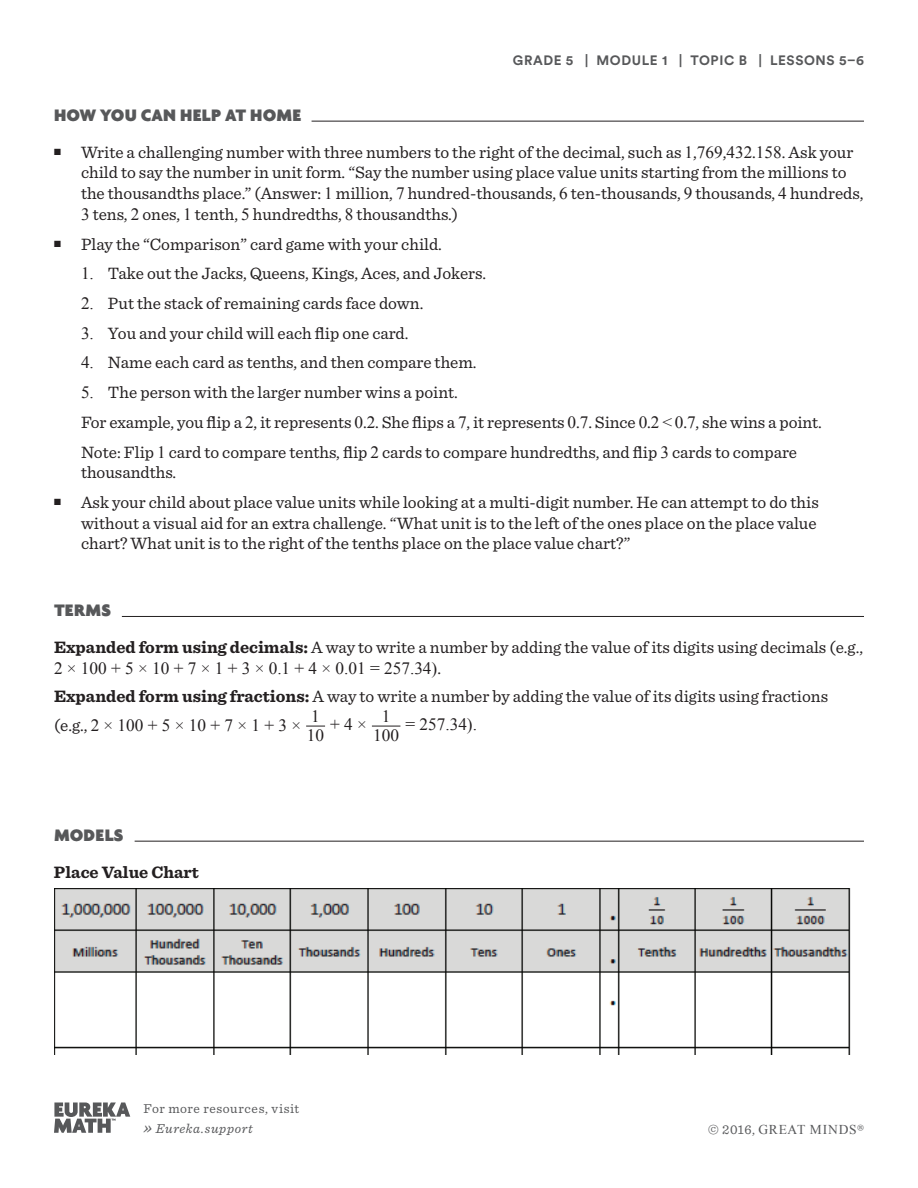
<style>
.page{position:relative;width:918px;height:1188px;background:#fff}
.page>*{position:absolute;margin:0;border:0;box-sizing:border-box;transform-origin:0 0}
.t1{font:900 18px "Agenda";letter-spacing:.01em;color:#57585a}
.t2{font:17.25px/20.7px "Sentinel";color:#231f20}
.t3{font:17.25px/19.5px "Times New Roman";color:#231f20}
.t4{font:700 17.25px "Sentinel";color:#231f20}
.t5{font:13.5px/19.5px "Sentinel";letter-spacing:.045em;color:#57585a}
.t6{font:700 13.5px "Circular Std";letter-spacing:.045em;color:#57585a}
.t7{font:13.5px "Times New Roman";letter-spacing:.055em;color:#57585a}
.s1{font-family:"Times New Roman"}
.s2{font-weight:700}
.s3{font-family:"Sentinel"}
.s4{font-style:italic;font-size:18px}
.s5{font-style:italic}
</style>
<div class="page">
<hr style="left:122px;top:616px;width:742px;height:1px;background:#231f20">
<hr style="left:135px;top:841px;width:729px;height:1px;background:#231f20">
<hr style="left:312px;top:121px;width:552px;height:1px;background:#231f20">
<svg style="left:306px;top:726px;width:19px;height:1px"></svg>
<svg style="left:372px;top:726px;width:28px;height:1px"></svg>
<img style="left:54px;top:889px;width:797px;height:166px">
<svg style="left:54px;top:1103px;width:76px;height:30px"></svg>
<p class="t1" style="left:54px;top:104px;width:249px">HOW YOU CAN HELP AT HOME</p>
<p class="t6" style="left:513px;top:51px;width:353px">GRADE 5 | MODULE 1 | TOPIC B | LESSONS 5–6</p>
<p class="t2" style="left:81px;top:141px;width:784px;text-indent:-27px">■ Write a challenging number with three numbers to the right of the decimal, such as <span class="s1">1</span>,<span class="s1">769</span>,<span class="s1">432</span>.<span class="s1">158</span>. Ask your child to say the number in unit form. “Say the number using place value units starting from the millions to the thousandths place.” (Answer: <span class="s1">1</span> million, <span class="s1">7</span> hundred-thousands, <span class="s1">6</span> ten-thousands, <span class="s1">9</span> thousands, <span class="s1">4</span> hundreds, <span class="s1">3</span> tens, <span class="s1">2</span> ones, <span class="s1">1</span> tenth, <span class="s1">5</span> hundredths, <span class="s1">8</span> thousandths.)</p>
<p class="t2" style="left:54px;top:232px;width:390px">■ Play the “Comparison” card game with your child.</p>
<p class="t2" style="left:81px;top:262px;width:407px"><span class="s1">1.</span> Take out the Jacks, Queens, Kings, Aces, and Jokers.</p>
<p class="t2" style="left:81px;top:292px;width:344px"><span class="s1">2.</span> Put the stack of remaining cards face down.</p>
<p class="t2" style="left:81px;top:322px;width:329px"><span class="s1">3.</span> You and your child will each flip one card.</p>
<p class="t2" style="left:81px;top:351px;width:397px"><span class="s1">4.</span> Name each card as tenths, and then compare them.</p>
<p class="t2" style="left:81px;top:376px;width:742px;line-height:29.7px"><span class="s1">5.</span> The person with the larger number wins a point.<br>For example, you flip a <span class="s1">2</span>, it represents <span class="s1">0</span>.<span class="s1">2</span>. She flips a <span class="s1">7</span>, it represents <span class="s1">0</span>.<span class="s1">7</span>. Since <span class="s1">0</span>.<span class="s1">2 &lt; 0</span>.<span class="s1">7</span>, she wins a point.<br>Note: Flip <span class="s1">1</span> card to compare tenths, flip <span class="s1">2</span> cards to compare hundredths, and flip <span class="s1">3</span> cards to compare</p>
<p class="t2" style="left:81px;top:461px;width:97px">thousandths.</p>
<p class="t2" style="left:81px;top:491px;width:739px;text-indent:-27px">■ Ask your child about place value units while looking at a multi-digit number. He can attempt to do this without a visual aid for an extra challenge. “What unit is to the left of the ones place on the place value chart? What unit is to the right of the tenths place on the place value chart?”</p>
<p class="t1" style="left:54px;top:599px;width:59px">TERMS</p>
<p class="t2" style="left:54px;top:636px;width:811px"><span class="s2">Expanded form using decimals:</span> A way to write a number by adding the value of its digits using decimals (e.g.,</p>
<p class="t3" style="left:54px;top:658px;width:389px">2 × 100 + 5 × 10 + 7 × 1 + 3 × 0.1 + 4 × 0.01 = 257.34)<span class="s3">.</span></p>
<p class="t2" style="left:54px;top:685px;width:776px"><span class="s2">Expanded form using fractions:</span> A way to write a number by adding the value of its digits using fractions</p>
<p class="t3" style="left:54px;top:715px;width:249px"><span class="s3">(e.g.,</span> 2 × 100 + 5 × 10 + 7 × 1 + 3 ×</p>
<p class="t3" style="left:307px;top:706px;width:19px">1<br>10</p>
<p class="t3" style="left:330px;top:715px;width:38px">+ 4 ×</p>
<p class="t3" style="left:373px;top:706px;width:27px;text-align:center">1<br>100</p>
<p class="t3" style="left:405px;top:715px;width:73px">= 257.34).</p>
<p class="t1" style="left:54px;top:824px;width:71px">MODELS</p>
<p class="t4" style="left:54px;top:858px;width:147px">Place Value Chart</p>
<p class="t5" style="left:144px;top:1098px;width:157px">For more resources, visit <span class="s4">»</span> <span class="s5">Eureka.support</span></p>
<p class="t7" style="left:708px;top:1120px;width:157px"><span class="s3">© 2016,</span> GREAT MINDS<span class="s3">®</span></p>
</div>
